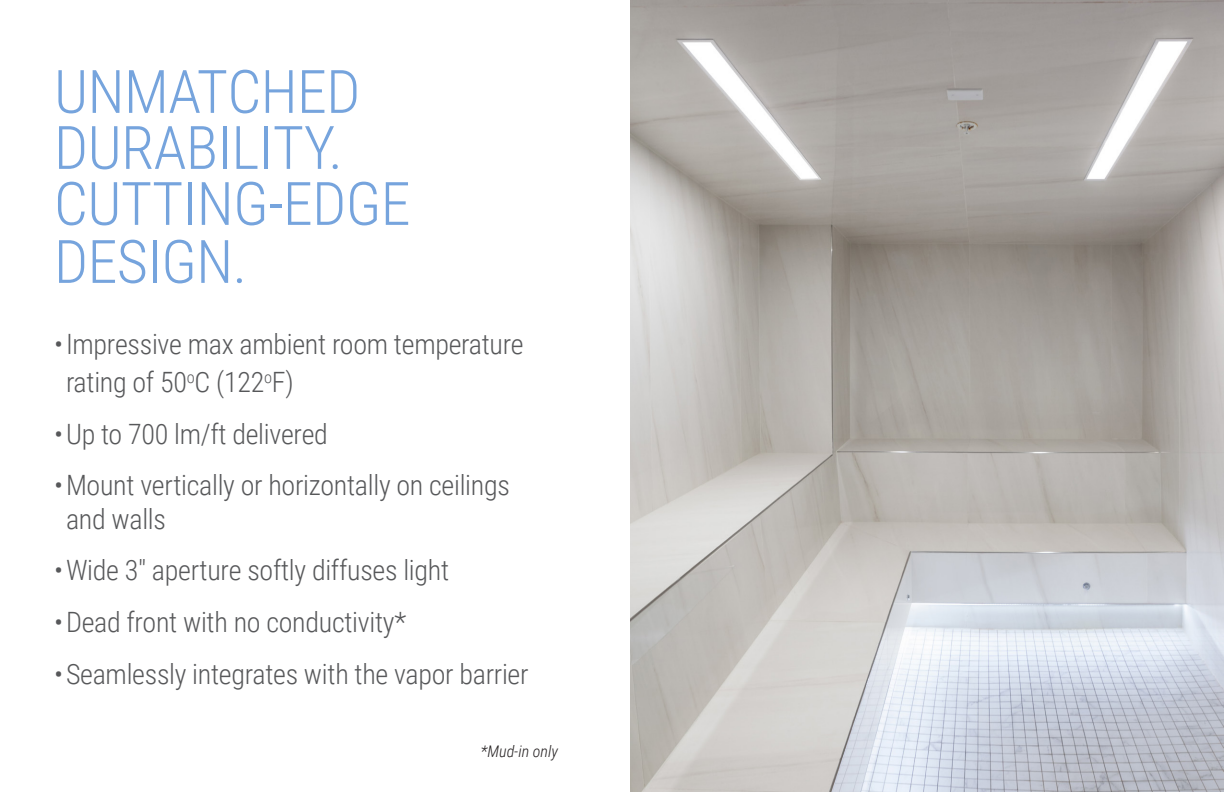
<style>
.page{position:relative;width:1224px;height:792px;background:#fff}
.page>*{position:absolute;margin:0;border:0;box-sizing:border-box;transform-origin:0 0}
.Bulleted_text{font:300 60px "Roboto Condensed";letter-spacing:-.01em;color:#76a4dd}
.t1{font:300 28px/37.6px "Roboto Condensed";letter-spacing:-.01em;color:#57585a}
.t2{font:italic 300 16px "Roboto Condensed";color:#231f20}
</style>
<div class="page">
<img style="left:630px;top:0;width:594px;height:792px">
<p class="Bulleted_text" style="left:54px;top:50px;width:308px">UNMATCHED</p>
<p class="Bulleted_text" style="left:54px;top:106px;width:290px">DURABILITY.</p>
<p class="Bulleted_text" style="left:54px;top:162px;width:358px">CUTTING-EDGE</p>
<p class="Bulleted_text" style="left:54px;top:220px;width:194px">DESIGN.</p>
<p class="t1" style="left:66px;top:325px;width:459px;text-indent:-12px">•Impressive max ambient room temperature rating of 50<sup>o</sup>C (122<sup>o</sup>F)</p>
<p class="t1" style="left:54px;top:414px;width:275px">•Up to 700 lm/ft delivered</p>
<p class="t1" style="left:66px;top:467px;width:445px;line-height:33.6px;text-indent:-12px">•Mount vertically or horizontally on ceilings and walls</p>
<p class="t1" style="left:54px;top:551px;width:397px">•Wide 3" aperture softly diffuses light</p>
<p class="t1" style="left:54px;top:602px;width:354px">•Dead front with no conductivity*</p>
<p class="t1" style="left:54px;top:654px;width:476px">•Seamlessly integrates with the vapor barrier</p>
<p class="t2" style="left:481px;top:740px;width:79px">*Mud-in only</p>
</div>
